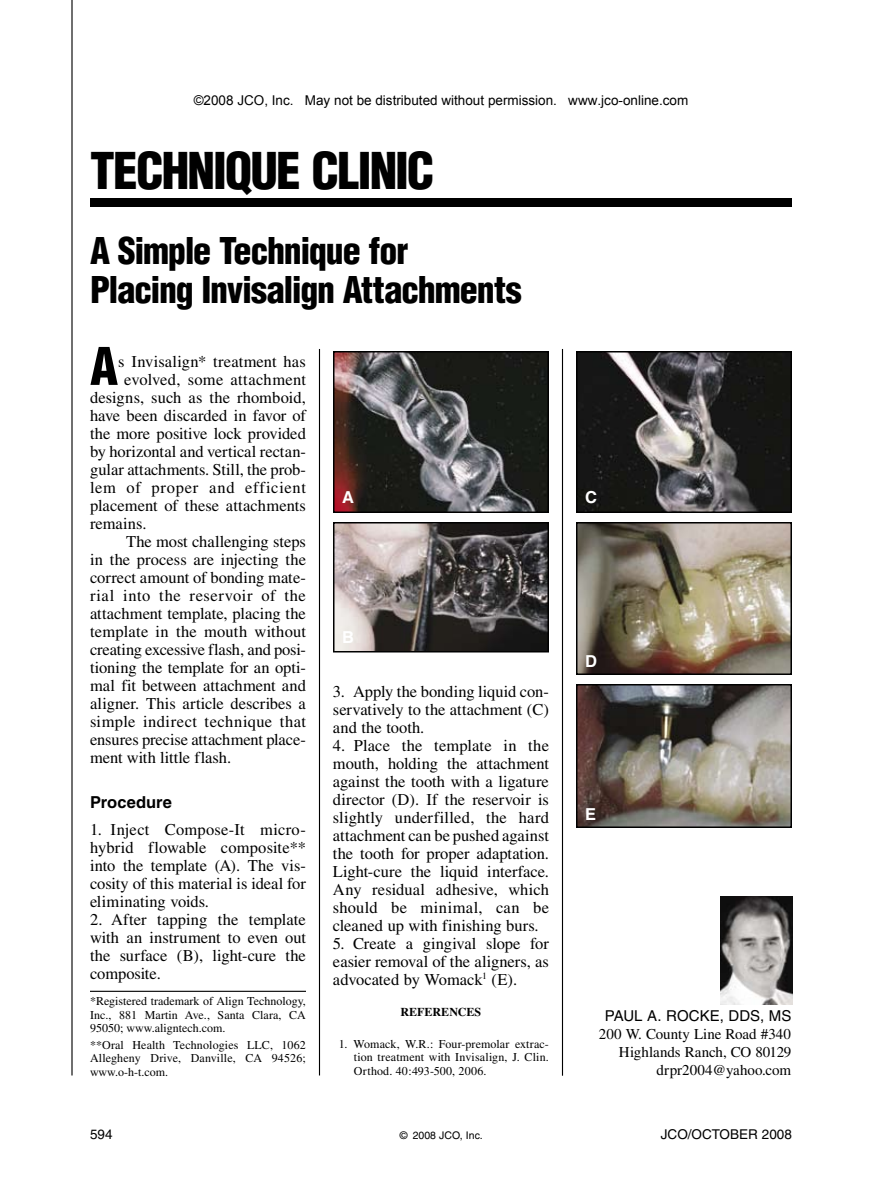
<style>
.page{position:relative;width:882px;height:1179px;background:#fff}
.page>*{position:absolute;margin:0;border:0;box-sizing:border-box;transform-origin:0 0}
.t1{font:900 condensed 50.7px "Helvetica";color:#000}
.t2{font:900 condensed 49.5px "Helvetica";letter-spacing:-.04em;color:#000}
.t3{font:900 condensed 36px/39px "Helvetica";letter-spacing:-.035em;color:#000}
.t4{font:16.5px/18px "Times";color:#000;text-align:justify}
.t5{font:16.5px "Times";letter-spacing:.025em;color:#000}
.t6{font:16.5px "Times";letter-spacing:.035em;color:#000}
.t7{font:16.5px "Times";letter-spacing:.04em;color:#000}
.t8{font:700 16.5px "Helvetica";color:#000}
.t9{font:700 16.5px "Helvetica";color:#fff}
.t10{font:15px/18px "Times";color:#000;text-align:right}
.t11{font:15px "Helvetica";color:#000}
.t12{font:13.5px "Arial";color:#000}
.t13{font:13.5px "Helvetica";color:#000}
.t14{font:12px/13.5px "Times";letter-spacing:.005em;color:#000;text-align:justify}
.t15{font:700 12px "Times";color:#000}
.t16{font:10.5px "Helvetica";color:#000}
</style>
<div class="page">
<img style="left:579px;top:687px;width:210px;height:138px">
<div style="left:576px;top:684px;width:216px;height:144px;border:2px solid #000"></div>
<img style="left:579px;top:525px;width:210px;height:147px">
<div style="left:576px;top:522px;width:216px;height:153px;border:2px solid #000"></div>
<img style="left:579px;top:354px;width:210px;height:156px">
<div style="left:576px;top:351px;width:216px;height:162px;border:2px solid #000"></div>
<hr style="left:90px;top:991px;width:216px;height:1px;background:#000">
<div style="left:90px;top:198px;width:702px;height:9px;background:#000"></div>
<hr style="left:71px;top:0;width:2px;height:1076px;background:#000">
<hr style="left:319px;top:349px;width:1px;height:727px;background:#000">
<hr style="left:562px;top:349px;width:1px;height:727px;background:#000">
<img style="left:720px;top:897px;width:72px;height:108px">
<img style="left:336px;top:354px;width:210px;height:156px">
<div style="left:333px;top:351px;width:216px;height:162px;border:2px solid #000"></div>
<img style="left:336px;top:525px;width:210px;height:124px">
<div style="left:333px;top:522px;width:216px;height:130px;border:2px solid #000"></div>
<p class="t12" style="left:194px;top:92px;width:496px">©2008 JCO, Inc. May not be distributed without permission. www.jco-online.com</p>
<h2 class="t2" style="left:90px;top:140px;width:346px">TECHNIQUE CLINIC</h2>
<h3 class="t3" style="left:90px;top:230px;width:433px">A Simple Technique for<br>Placing Invisalign Attachments</h3>
<h1 class="t1" style="left:90px;top:335px;width:30px">A</h1>
<p class="t4" style="left:118px;top:352px;width:189px">s Invisalign* treatment has</p>
<p class="t4" style="left:124px;top:370px;width:183px">evolved, some attachment</p>
<p class="t4" style="left:90px;top:388px;width:218px">designs, such as the rhomboid,</p>
<p class="t4" style="left:90px;top:406px;width:217px">have been discarded in favor of</p>
<p class="t4" style="left:90px;top:424px;width:217px">the more positive lock provided</p>
<p class="t4" style="left:90px;top:442px;width:218px">by horizontal and vertical rectan-</p>
<p class="t4" style="left:90px;top:460px;width:218px">gular attachments. Still, the prob-</p>
<p class="t7" style="left:90px;top:478px;width:217px">lem of proper and efficient</p>
<p class="t4" style="left:90px;top:496px;width:218px">placement of these attachments</p>
<p class="t4" style="left:90px;top:514px;width:58px">remains.</p>
<p class="t4" style="left:126px;top:532px;width:181px">The most challenging steps</p>
<p class="t4" style="left:90px;top:550px;width:218px">in the process are injecting the</p>
<p class="t4" style="left:90px;top:568px;width:218px">correct amount of bonding mate-</p>
<p class="t6" style="left:90px;top:586px;width:217px">rial into the reservoir of the</p>
<p class="t4" style="left:90px;top:604px;width:217px">attachment template, placing the</p>
<p class="t4" style="left:90px;top:622px;width:218px">template in the mouth without</p>
<p class="t4" style="left:90px;top:640px;width:218px">creating excessive flash, and posi-</p>
<p class="t4" style="left:90px;top:658px;width:218px">tioning the template for an opti-</p>
<p class="t4" style="left:90px;top:676px;width:217px">mal fit between attachment and</p>
<p class="t4" style="left:90px;top:694px;width:217px">aligner. This article describes a</p>
<p class="t5" style="left:90px;top:712px;width:217px">simple indirect technique that</p>
<p class="t4" style="left:90px;top:730px;width:218px">ensures precise attachment place-</p>
<p class="t4" style="left:90px;top:748px;width:143px">ment with little flash.</p>
<p class="t8" style="left:90px;top:792px;width:83px">Procedure</p>
<p class="t4" style="left:90px;top:820px;width:218px">1. Inject Compose-It micro&shy;hybrid flowable composite** into the template (A). The vis&shy;cosity of this material is ideal for eliminating voids.</p>
<p class="t4" style="left:90px;top:910px;width:217px">2. After tapping the template with an instrument to even out the surface (B), light-cure the composite.</p>
<p class="t14" style="left:90px;top:995px;width:217px">*Registered trademark of Align Technology, Inc., 881 Martin Ave., Santa Clara, CA 95050; www.aligntech.com.</p>
<p class="t14" style="left:90px;top:1038px;width:217px">**Oral Health Technologies LLC, 1062<br>Allegheny Drive, Danville, CA 94526; www.o-h-t.com.</p>
<p class="t9" style="left:342px;top:487px;width:13px">A</p>
<p class="t9" style="left:342px;top:627px;width:13px">B</p>
<p class="t4" style="left:333px;top:682px;width:218px">3. Apply the bonding liquid con&shy;servatively to the attachment (C) and the tooth.</p>
<p class="t4" style="left:333px;top:736px;width:218px">4. Place the template in the mouth, holding the attachment against the tooth with a ligature director (D). If the reservoir is slightly underfilled, the hard attachment can be pushed against the tooth for proper adaptation.<br>Light-cure the liquid interface.<br>Any residual adhesive, which should be minimal, can be cleaned up with finishing burs.</p>
<p class="t4" style="left:333px;top:934px;width:217px">5. Create a gingival slope for easier removal of the aligners, as advocated by Womack<sup>1</sup> (E).</p>
<p class="t15" style="left:401px;top:1005px;width:82px">REFERENCES</p>
<p class="t14" style="left:354px;top:1037px;width:197px;text-indent:-15px">1. Womack, W.R.: Four-premolar extrac&shy;tion treatment with Invisalign, J. Clin.<br>Orthod. 40:493-500, 2006.</p>
<p class="t9" style="left:585px;top:487px;width:13px">C</p>
<p class="t9" style="left:585px;top:651px;width:13px">D</p>
<p class="t9" style="left:585px;top:804px;width:13px">E</p>
<p class="t11" style="left:605px;top:1007px;width:188px">PAUL A. ROCKE, DDS, MS</p>
<p class="t10" style="left:599px;top:1025px;width:194px">200 W. County Line Road #340<br>Highlands Ranch, CO 80129 drpr2004@yahoo.com</p>
<p class="t13" style="left:90px;top:1126px;width:24px">594</p>
<p class="t13" style="left:661px;top:1126px;width:133px">JCO/OCTOBER 2008</p>
<p class="t16" style="left:400px;top:1129px;width:85px">© 2008 JCO, Inc.</p>
</div>
